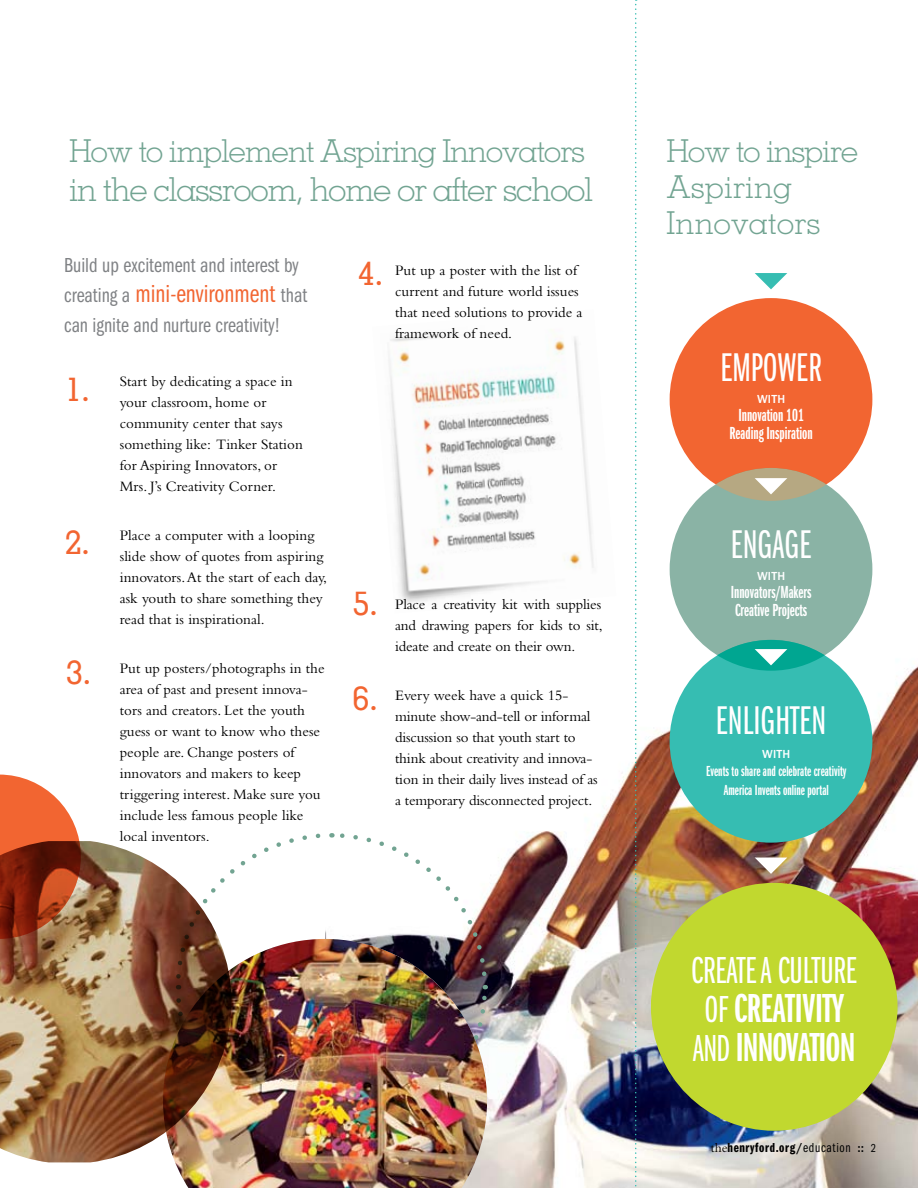
<style>
.page{position:relative;width:918px;height:1188px;background:#fff}
.page>*{position:absolute;margin:0;border:0;box-sizing:border-box;transform-origin:0 0}
.t1{font:42px/39px "Franklin Gothic Demi X Cmpr";letter-spacing:-.01em;color:#fff}
.t2{font:41.55px "Franklin Gothic Book X Cmpr";color:#fff}
.t3{font:39px "Franklin Gothic Book X Cmpr";letter-spacing:-.005em;color:#fff}
.t4{font:300 33px "Memphis LT Std";letter-spacing:-.04em;color:#72a492}
.t5{font:500 33px "Memphis LT Std";color:#f26531}
.t6{font:300 31.5px "Memphis LT Std";letter-spacing:-.04em;color:#72a492}
.t7{font:300 31.5px/36px "Memphis LT Std";color:#72a492}
.t8{font:25.5px "Franklin Gothic Book Cmpr";color:#f26531}
.t9{font:21px "Franklin Gothic Book Cmpr";color:#808285}
.t10{font:18.15px/18.1px "Franklin Gothic Demi X Cmpr";color:#fff;text-align:center}
.t11{font:15.15px/18.1px "Franklin Gothic Demi X Cmpr";color:#fff;text-align:center}
.t12{font:15px/21px "Bembo";color:#000}
.t13{font:13.5px "Franklin Gothic Demi Cmpr";letter-spacing:.05em;color:#000}
.t14{font:500 12.15px "Franklin Gothic";letter-spacing:.015em;color:#fff}
.s1{font-size:21px;color:#808285}
.s2{font-family:"Franklin Gothic Book X Cmpr";font-size:39px}
.s3{font-family:"Bembo"}
.s4{font-family:"Franklin Gothic Book Cmpr"}
.s5{font-size:12px}
.s6{font-family:"Franklin Gothic Book Cmpr";font-size:12px}
</style>
<div class="page">
<img style="left:325px;top:643px;width:593px;height:545px">
<img style="left:388px;top:330px;width:206px;height:273px">
<div style="left:651px;top:883px;width:247px;height:248px;background:#c1d82f;border-radius:50%"></div>
<div style="left:670px;top:298px;width:202px;height:203px;background:#f26531;border-radius:50%"></div>
<div style="left:670px;top:468px;width:202px;height:203px;background:#8ab3a5;border-radius:50%"></div>
<div style="left:670px;top:640px;width:202px;height:203px;background:#36bdb2;border-radius:50%"></div>
<svg style="left:716px;top:468px;width:110px;height:33px;background:#b6a37e"></svg>
<svg style="left:717px;top:640px;width:108px;height:31px;fill:#00a691"></svg>
<svg style="left:755px;top:478px;width:32px;height:16px"></svg>
<svg style="left:755px;top:858px;width:32px;height:16px"></svg>
<svg style="left:755px;top:273px;width:32px;height:16px"></svg>
<svg style="left:755px;top:649px;width:32px;height:16px"></svg>
<svg style="left:331px;top:831px;width:158px;height:148px"></svg>
<svg style="left:231px;top:833px;width:90px;height:41px"></svg>
<svg style="left:0;top:775px;width:80px;height:66px"></svg>
<svg style="left:635px;top:0;width:2px;height:1188px"></svg>
<img style="left:175px;top:939px;width:312px;height:249px">
<img style="left:0;top:841px;width:231px;height:321px">
<h3 class="t6" style="left:69px;top:132px;width:518px">How to implement Aspiring Innovators</h3>
<h3 class="t4" style="left:69px;top:169px;width:526px">in the classroom, home or after school</h3>
<h3 class="t9" style="left:64px;top:253px;width:236px">Build up excitement and interest by</h3>
<h3 class="t8" style="left:64px;top:279px;width:245px"><span class="s1">creating a</span> mini-environment <span class="s1">that</span></h3>
<h3 class="t9" style="left:64px;top:313px;width:218px">can ignite and nurture creativity!</h3>
<h3 class="t5" style="left:65px;top:369px;width:26px">1.</h3>
<h3 class="t5" style="left:65px;top:522px;width:26px">2.</h3>
<h3 class="t5" style="left:66px;top:652px;width:26px">3.</h3>
<p class="t12" style="left:120px;top:371px;width:185px">Start by dedicating a space in your classroom, home or community center that says something like: Tinker Station for Aspiring Innovators, or<br>Mrs. J’s Creativity Corner.</p>
<p class="t12" style="left:120px;top:524px;width:209px">Place a computer with a looping slide show of quotes from aspiring innovators. At the start of each day, ask youth to share something they read that is inspirational.</p>
<p class="t12" style="left:120px;top:657px;width:206px">Put up posters/photographs in the area of past and present innova&shy;tors and creators. Let the youth guess or want to know who these people are. Change posters of innovators and makers to keep triggering interest. Make sure you include less famous people like local inventors.</p>
<h3 class="t5" style="left:358px;top:253px;width:26px">4.</h3>
<p class="t12" style="left:395px;top:260px;width:189px">Put up a poster with the list of current and future world issues that need solutions to provide a framework of need.</p>
<h3 class="t5" style="left:353px;top:583px;width:26px">5.</h3>
<h3 class="t5" style="left:353px;top:678px;width:26px">6.</h3>
<p class="t12" style="left:395px;top:593px;width:209px;text-align:justify">Place a creativity kit with supplies and drawing papers for kids to sit, ideate and create on their own.</p>
<p class="t12" style="left:395px;top:684px;width:204px">Every week have a quick 15- minute show-and-tell or informal discussion so that youth start to think about creativity and innova&shy;tion in their daily lives instead of as a temporary disconnected project.</p>
<h3 class="t7" style="left:666px;top:133px;width:193px">How to inspire<br>Aspiring<br>Innovators</h3>
<h2 class="t2" style="left:720px;top:346px;width:103px">EMPOWER</h2>
<p class="t14" style="left:757px;top:392px;width:30px">WITH</p>
<p class="t10" style="left:729px;top:406px;width:85px">Innovation 101<br>Reading Inspiration</p>
<h2 class="t2" style="left:731px;top:523px;width:82px">ENGAGE</h2>
<p class="t14" style="left:757px;top:569px;width:30px">WITH</p>
<p class="t10" style="left:731px;top:583px;width:82px;text-align:left">Innovators/Makers<br>Creative Projects</p>
<h2 class="t2" style="left:716px;top:699px;width:112px">ENLIGHTEN</h2>
<p class="t14" style="left:762px;top:747px;width:30px">WITH</p>
<p class="t11" style="left:706px;top:763px;width:142px">Events to share and celebrate creativity<br>America Invents online portal</p>
<h3 class="t3" style="left:691px;top:950px;width:167px">CREATE A CULTURE</h3>
<h1 class="t1" style="left:693px;top:990px;width:164px"><span class="s2">OF</span> CREATIVITY<br><span class="s2">AND</span>INNOVATION</h1>
<p class="t13" style="left:711px;top:1140px;width:166px"><span class="s3">the</span>henryford.org/<span class="s4">education</span> <span class="s5">::</span> <span class="s6">2</span></p>
</div>
